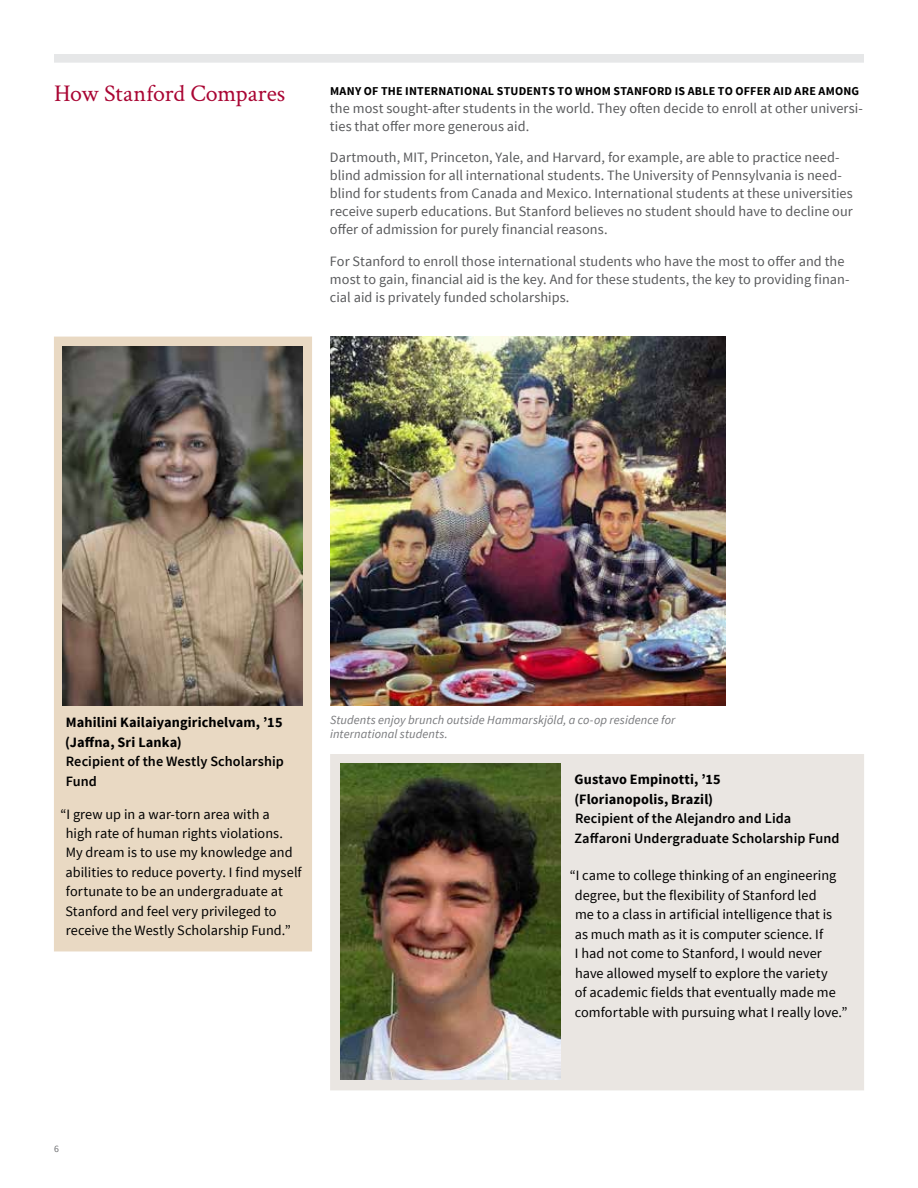
<style>
.page{position:relative;width:918px;height:1188px;background:#fff}
.page>*{position:absolute;margin:0;border:0;box-sizing:border-box;transform-origin:0 0}
.t1{font:24px "Crimson";letter-spacing:-.005em;color:#a90533}
.t2{font:14.25px/18px "Source Sans Pro";letter-spacing:.005em;color:#58595b}
.t3{font:14.25px/19.5px "Source Sans Pro";letter-spacing:.005em;color:#000}
.t4{font:600 14.25px/19.5px "Source Sans Pro";letter-spacing:.005em;color:#000}
.t5{font:700 14.25px/19.5px "Source Sans Pro";letter-spacing:.01em;color:#000}
.t6{font:italic 12.3px/13.5px "Source Sans Pro";letter-spacing:.01em;color:#77787b}
.t7{font:700 12px "Source Sans Pro";letter-spacing:.02em;color:#000}
.t8{font:9.75px "Source Sans Pro";color:#6d6e71}
</style>
<div class="page">
<div style="left:54px;top:54px;width:810px;height:9px;background:#e6e7e8"></div>
<div style="left:54px;top:337px;width:258px;height:614px;background:#e9d9c3"></div>
<img style="left:62px;top:346px;width:240px;height:360px">
<img style="left:330px;top:337px;width:396px;height:369px">
<div style="left:330px;top:754px;width:534px;height:336px;background:#eae6e2"></div>
<img style="left:341px;top:764px;width:220px;height:315px">
<h1 class="t1" style="left:54px;top:77px;width:233px">How Stanford Compares</h1>
<p class="t7" style="left:330px;top:83px;width:531px">MANY OF THE INTERNATIONAL STUDENTS TO WHOM STANFORD IS ABLE TO OFFER AID ARE AMONG</p>
<p class="t2" style="left:330px;top:99px;width:534px">the most sought-after students in the world. They often decide to enroll at other universi&shy;ties that offer more generous aid.</p>
<p class="t2" style="left:330px;top:149px;width:524px">Dartmouth, MIT, Princeton, Yale, and Harvard, for example, are able to practice need&shy;blind admission for all international students. The University of Pennsylvania is need&shy;blind for students from Canada and Mexico. International students at these universities receive superb educations. But Stanford believes no student should have to decline our offer of admission for purely financial reasons.</p>
<p class="t2" style="left:330px;top:252px;width:521px">For Stanford to enroll those international students who have the most to offer and the most to gain, financial aid is the key. And for these students, the key to providing finan&shy;cial aid is privately funded scholarships.</p>
<p class="t5" style="left:65px;top:713px;width:219px">Mahilini Kailaiyangirichelvam, ’15 (Jaffna, Sri Lanka)</p>
<p class="t4" style="left:66px;top:752px;width:220px">Recipient of the Westly Scholarship<br>Fund</p>
<p class="t3" style="left:65px;top:804px;width:238px;text-indent:-5px">“I grew up in a war-torn area with a<br>high rate of human rights violations.<br>My dream is to use my knowledge and abilities to reduce poverty. I find myself fortunate to be an undergraduate at Stanford and feel very privileged to receive the Westly Scholarship Fund.”</p>
<p class="t6" style="left:330px;top:713px;width:347px">Students enjoy brunch outside Hammarskjöld, a co-op residence for international students.</p>
<p class="t5" style="left:575px;top:770px;width:148px">Gustavo Empinotti, ’15 (Florianopolis, Brazil)</p>
<p class="t4" style="left:574px;top:809px;width:267px">Recipient of the Alejandro and Lida<br>Zaffaroni Undergraduate Scholarship Fund</p>
<p class="t3" style="left:575px;top:866px;width:274px;text-indent:-5px">“I came to college thinking of an engineering degree, but the flexibility of Stanford led<br>me to a class in artificial intelligence that is as much math as it is computer science. If<br>I had not come to Stanford, I would never have allowed myself to explore the variety<br>of academic fields that eventually made me comfortable with pursuing what I really love.”</p>
<p class="t8" style="left:54px;top:1143px;width:6px">6</p>
</div>
